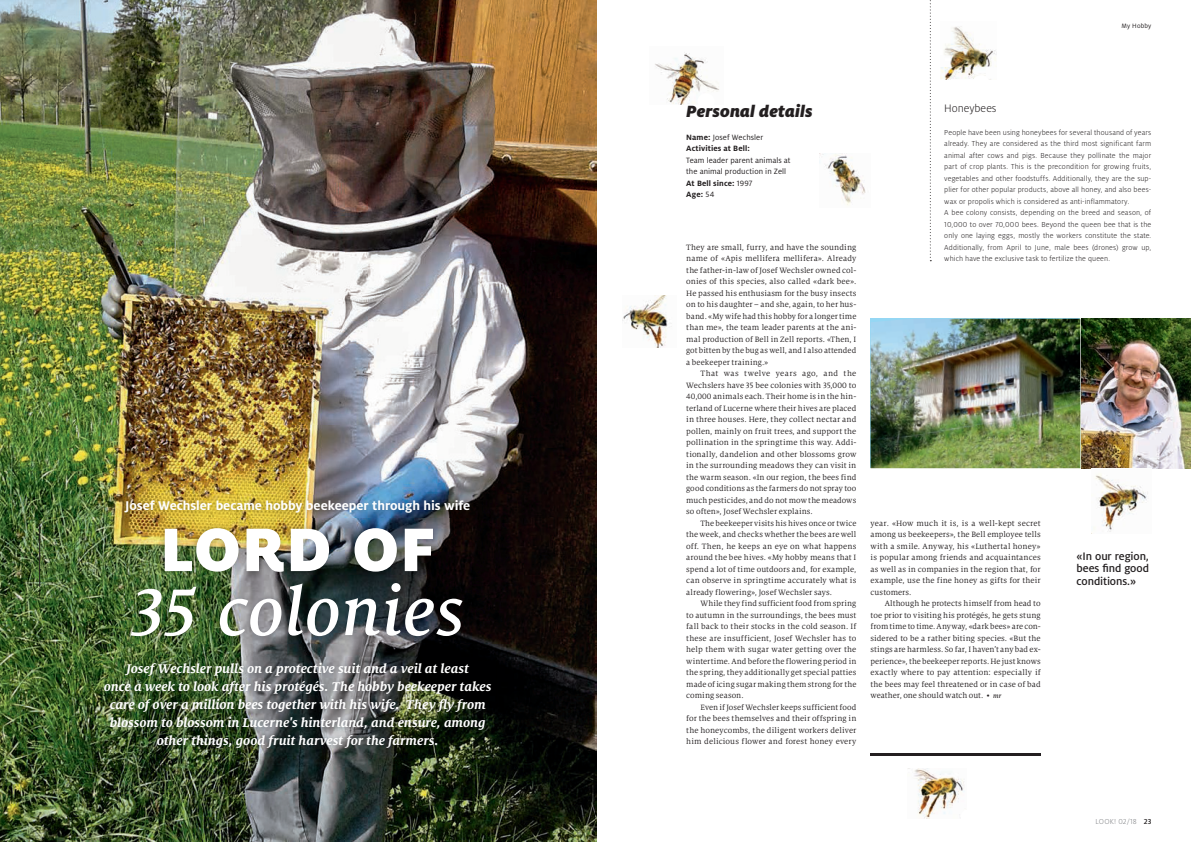
<style>
.page{position:relative;width:1191px;height:842px;background:#fff}
.page>*{position:absolute;margin:0;border:0;box-sizing:border-box;transform-origin:0 0}
.t1{font:italic 500 72.9px "Milo Serif Pro";letter-spacing:.005em;color:#fff}
.t2{font:900 68px "Milo Pro";letter-spacing:.015em;color:#fff}
.t3{font:italic 900 18px "Milo Pro";letter-spacing:.005em;color:#231f20}
.t4{font:italic 700 14px/18px "Milo Serif Pro";letter-spacing:-.005em;color:#fff;text-align:center}
.t5{font:700 14px "Milo Pro";letter-spacing:-.005em;color:#fff}
.t6{font:500 12px/12.5px "Milo Pro";letter-spacing:-.005em;color:#231f20;text-align:justify}
.t7{font:300 12px "Milo Pro";color:#231f20}
.t8{font:8.5px/11.5px "Milo Serif Pro";letter-spacing:.01em;color:#231f20;text-align:justify}
.t9{font:8.5px/11.5px "Milo Pro";letter-spacing:.01em;color:#231f20}
.t10{font:700 8.5px/11.5px "Milo Pro";letter-spacing:.01em;color:#231f20}
.t11{font:300 8px/11.5px "Milo Pro";letter-spacing:.015em;color:#231f20}
.t12{font:300 8px "Milo Pro";letter-spacing:.01em;color:#808285}
.t13{font:7px "Milo Pro";letter-spacing:.02em;color:#231f20}
.s1{font-weight:400}
.s2{font-weight:700}
.s3{font-weight:500;font-style:italic;font-size:7px}
.s4{font-weight:500;color:#231f20}
</style>
<div class="page">
<img style="left:0;top:0;width:596px;height:842px">
<img style="left:119px;top:495px;width:355px;height:23px">
<img style="left:125px;top:522px;width:343px;height:120px">
<img style="left:99px;top:658px;width:397px;height:95px">
<hr style="left:39px;top:524px;width:1px;height:63px;background:#231f20">
<img style="left:1080px;top:319px;width:111px;height:149px">
<img style="left:655px;top:52px;width:64px;height:53px">
<img style="left:819px;top:154px;width:47px;height:52px">
<img style="left:940px;top:26px;width:56px;height:53px">
<img style="left:908px;top:768px;width:56px;height:50px">
<img style="left:1094px;top:474px;width:54px;height:58px">
<img style="left:622px;top:296px;width:50px;height:51px">
<div style="left:697px;top:93px;width:17px;height:16px;background:#fff;border-radius:50%"></div>
<div style="left:972px;top:75px;width:17px;height:16px;background:#fff;border-radius:50%"></div>
<div style="left:960px;top:809px;width:17px;height:16px;background:#fff;border-radius:50%"></div>
<img style="left:870px;top:319px;width:210px;height:149px">
<hr style="left:870px;top:754px;width:170px;height:2px;background:#231f20">
<svg style="left:929px;top:0;width:2px;height:261px"></svg>
<h3 class="t5" style="left:125px;top:498px;width:346px">Josef Wechsler became hobby beekeeper through his wife</h3>
<h2 class="t2" style="left:160px;top:509px;width:277px">LORD OF</h2>
<h1 class="t1" style="left:131px;top:570px;width:334px">35 colonies</h1>
<p class="t4" style="left:104px;top:659px;width:389px">Josef Wechsler pulls on a protective suit and a veil at least<br>once a week to look after his protégés. The hobby beekeeper takes care of over a million bees together with his wife. They fly from blossom to blossom in Lucerne's hinterland, and ensure, among other things, good fruit harvest for the farmers.</p>
<p class="t13" style="left:1121px;top:22px;width:31px">My Hobby</p>
<h3 class="t3" style="left:686px;top:100px;width:128px">Personal details</h3>
<p class="t10" style="left:686px;top:131px;width:78px">Name: <span class="s1">Josef Wechsler<br></span>Activities at Bell:</p>
<p class="t9" style="left:686px;top:154px;width:106px">Team leader parent animals at the animal production in Zell<br><span class="s2">At Bell since:</span> 1997<br><span class="s2">Age:</span> 54</p>
<p class="t8" style="left:686px;top:241px;width:172px">They are small, furry, and have the sounding name of «Apis mellifera mellifera». Already the father-in-law of Josef Wechsler owned col&shy;onies of this species, also called «dark bee».<br>He passed his enthusiasm for the busy insects on to his daughter – and she, again, to her hus&shy;band. «My wife had this hobby for a longer time than me», the team leader parents at the ani&shy;mal production of Bell in Zell reports. «Then, I got bitten by the bug as well, and I also attended a beekeeper training.»</p>
<p class="t8" style="left:686px;top:368px;width:172px;text-indent:14px">That was twelve years ago, and the Wechslers have 35 bee colonies with 35,000 to 40,000 animals each. Their home is in the hin&shy;terland of Lucerne where their hives are placed in three houses. Here, they collect nectar and pollen, mainly on fruit trees, and support the pollination in the springtime this way. Addi&shy;tionally, dandelion and other blossoms grow in the surrounding meadows they can visit in the warm season. «In our region, the bees find good conditions as the farmers do not spray too much pesticides, and do not mow the meadows so often», Josef Wechsler explains.</p>
<p class="t8" style="left:686px;top:517px;width:172px;text-indent:14px">The beekeeper visits his hives once or twice the week, and checks whether the bees are well off. Then, he keeps an eye on what happens around the bee hives. «My hobby means that I spend a lot of time outdoors and, for example, can observe in springtime accurately what is already flowering», Josef Wechsler says.</p>
<p class="t8" style="left:686px;top:598px;width:172px;text-indent:14px">While they find sufficient food from spring to autumn in the surroundings, the bees must fall back to their stocks in the cold season. If these are insufficient, Josef Wechsler has to help them with sugar water getting over the wintertime. And before the flowering period in the spring, they additionally get special patties made of icing sugar making them strong for the coming season.</p>
<p class="t8" style="left:686px;top:701px;width:172px;text-indent:14px">Even if Josef Wechsler keeps sufficient food for the bees themselves and their offspring in the honeycombs, the diligent workers deliver him delicious flower and forest honey every</p>
<h3 class="t7" style="left:944px;top:101px;width:54px">Honeybees</h3>
<p class="t11" style="left:944px;top:127px;width:208px">People have been using honeybees for several thousand of years already. They are considered as the third most significant farm animal after cows and pigs. Because they pollinate the major part of crop plants. This is the precondition for growing fruits, vegetables and other foodstuffs. Additionally, they are the sup&shy;plier for other popular products, above all honey, and also bees&shy;wax or propolis which is considered as anti-inflammatory.<br>A bee colony consists, depending on the breed and season, of 10,000 to over 70,000 bees. Beyond the queen bee that is the only one laying eggs, mostly the workers constitute the state.<br>Additionally, from April to June, male bees (drones) grow up, which have the exclusive task to fertilize the queen.</p>
<p class="t8" style="left:870px;top:517px;width:172px">year. «How much it is, is a well-kept secret among us beekeepers», the Bell employee tells with a smile. Anyway, his «Luthertal honey» is popular among friends and acquaintances as well as in companies in the region that, for example, use the fine honey as gifts for their customers.</p>
<p class="t8" style="left:870px;top:598px;width:172px;text-indent:14px">Although he protects himself from head to toe prior to visiting his protégés, he gets stung from time to time. Anyway, «dark bees» are con&shy;sidered to be a rather biting species. «But the stings are harmless. So far, I haven’t any bad ex&shy;perience», the beekeeper reports. He just knows exactly where to pay attention: especially if the bees may feel threatened or in case of bad weather, one should watch out. • <span class="s3">mr</span></p>
<h3 class="t6" style="left:1076px;top:549px;width:74px">«In our region, bees find good conditions.»</h3>
<p class="t12" style="left:1095px;top:817px;width:57px">LOOK! 02/18 <span class="s4">23</span></p>
</div>
